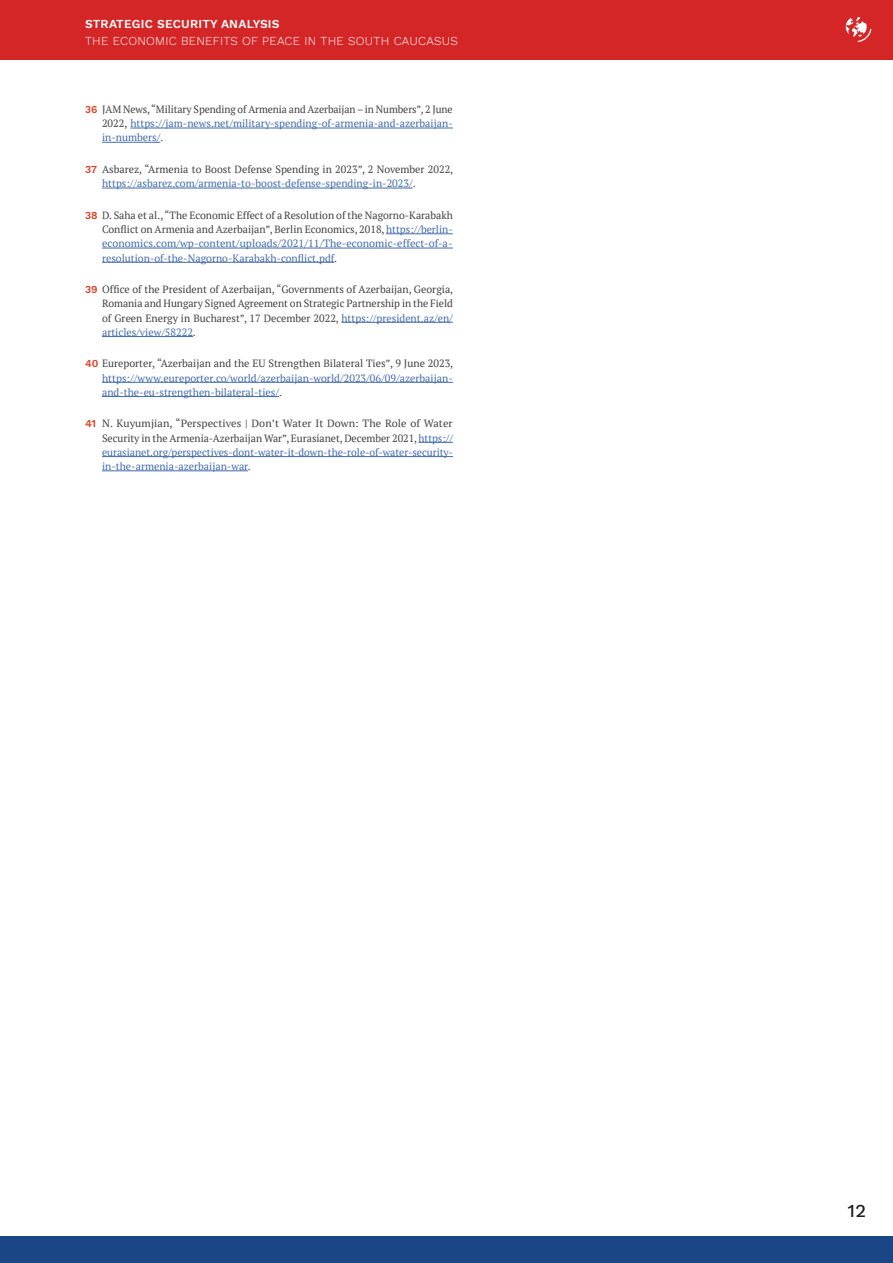
<style>
.page{position:relative;width:893px;height:1263px;background:#fff}
.page>*{position:absolute;margin:0;border:0;box-sizing:border-box;transform-origin:0 0}
.t1{font:500 18px "Work Sans";color:#1c1c1b}
.t2{font:300 12px "Work Sans";letter-spacing:.02em;color:#fff}
.t3{font:600 12px "Work Sans";letter-spacing:.02em;color:#fff}
.N_Endnotes{font:10.5px/14.2px "PT Serif";color:#446ba9;text-align:justify}
.N_Endnotes-2{font:10.5px/14.2px "PT Serif";color:#434242;text-align:justify}
.s1{font-family:"Work Sans";font-weight:600;color:#da4228}
.s2{color:#434242}
.s3{color:#446ba9}
</style>
<div class="page">
<div style="left:0;top:0;width:893px;height:60px;background:#d52627"></div>
<div style="left:0;top:1236px;width:893px;height:27px;background:#1a4686"></div>
<svg style="left:846px;top:17px;width:25px;height:25px"></svg>
<hr style="left:130px;top:128px;width:323px;height:1px;background:#446ba9">
<hr style="left:102px;top:142px;width:58px;height:1px;background:#446ba9">
<hr style="left:102px;top:188px;width:311px;height:1px;background:#446ba9">
<hr style="left:386px;top:233px;width:67px;height:1px;background:#446ba9">
<hr style="left:102px;top:248px;width:351px;height:1px;background:#446ba9">
<hr style="left:102px;top:262px;width:232px;height:1px;background:#446ba9">
<hr style="left:341px;top:322px;width:112px;height:1px;background:#446ba9">
<hr style="left:102px;top:336px;width:91px;height:1px;background:#446ba9">
<hr style="left:102px;top:382px;width:351px;height:1px;background:#446ba9">
<hr style="left:102px;top:396px;width:177px;height:1px;background:#446ba9">
<hr style="left:418px;top:442px;width:35px;height:1px;background:#446ba9">
<hr style="left:102px;top:456px;width:351px;height:1px;background:#446ba9">
<hr style="left:102px;top:471px;width:146px;height:1px;background:#446ba9">
<p class="t3" style="left:85px;top:17px;width:196px">STRATEGIC SECURITY ANALYSIS</p>
<p class="t2" style="left:85px;top:34px;width:374px">THE ECONOMIC BENEFITS OF PEACE IN THE SOUTH CAUCASUS</p>
<p class="N_Endnotes" style="left:102px;top:102px;width:352px;text-indent:-17px"><span class="s1">36</span> <span class="s2">JAM News, “Military Spending of Armenia and Azerbaijan – in Numbers”, 2 June 2022,</span> https://jam-news.net/military-spending-of-armenia-and-azerbaijan&shy;in-numbers/<span class="s2">.</span></p>
<p class="N_Endnotes" style="left:102px;top:162px;width:353px;text-indent:-17px"><span class="s1">37</span> <span class="s2">Asbarez, “Armenia to Boost Defense Spending in 2023”, 2 November 2022, </span>https://asbarez.com/armenia-to-boost-defense-spending-in-2023/<span class="s2">.</span></p>
<p class="N_Endnotes" style="left:102px;top:208px;width:352px;text-indent:-17px"><span class="s1">38</span> <span class="s2">D. Saha et al., “The Economic Effect of a Resolution of the Nagorno-Karabakh Conflict on Armenia and Azerbaijan”, Berlin Economics, 2018,</span> https://berlin&shy;economics.com/wp-content/uploads/2021/11/The-economic-effect-of-a&shy;resolution-of-the-Nagorno-Karabakh-conflict.pdf<span class="s2">.</span></p>
<p class="N_Endnotes-2" style="left:102px;top:282px;width:353px;text-indent:-17px"><span class="s1">39</span> Office of the President of Azerbaijan, “Governments of Azerbaijan, Georgia, Romania and Hungary Signed Agreement on Strategic Partnership in the Field of Green Energy in Bucharest”, 17 December 2022, <span class="s3">https://president.az/en/ articles/view/58222</span>.</p>
<p class="N_Endnotes" style="left:102px;top:356px;width:353px;text-indent:-17px"><span class="s1">40</span> <span class="s2">Eureporter, “Azerbaijan and the EU Strengthen Bilateral Ties”, 9 June 2023, </span>https://www.eureporter.co/world/azerbaijan-world/2023/06/09/azerbaijan&shy;and-the-eu-strengthen-bilateral-ties/<span class="s2">.</span></p>
<p class="N_Endnotes-2" style="left:102px;top:416px;width:352px;text-indent:-17px"><span class="s1">41</span> N. Kuyumjian, “Perspectives | Don’t Water It Down: The Role of Water Security in the Armenia-Azerbaijan War”, Eurasianet, December 2021, <span class="s3">https:// eurasianet.org/perspectives-dont-water-it-down-the-role-of-water-security&shy;in-the-armenia-azerbaijan-war</span>.</p>
<h1 class="t1" style="left:847px;top:1201px;width:20px">12</h1>
</div>
